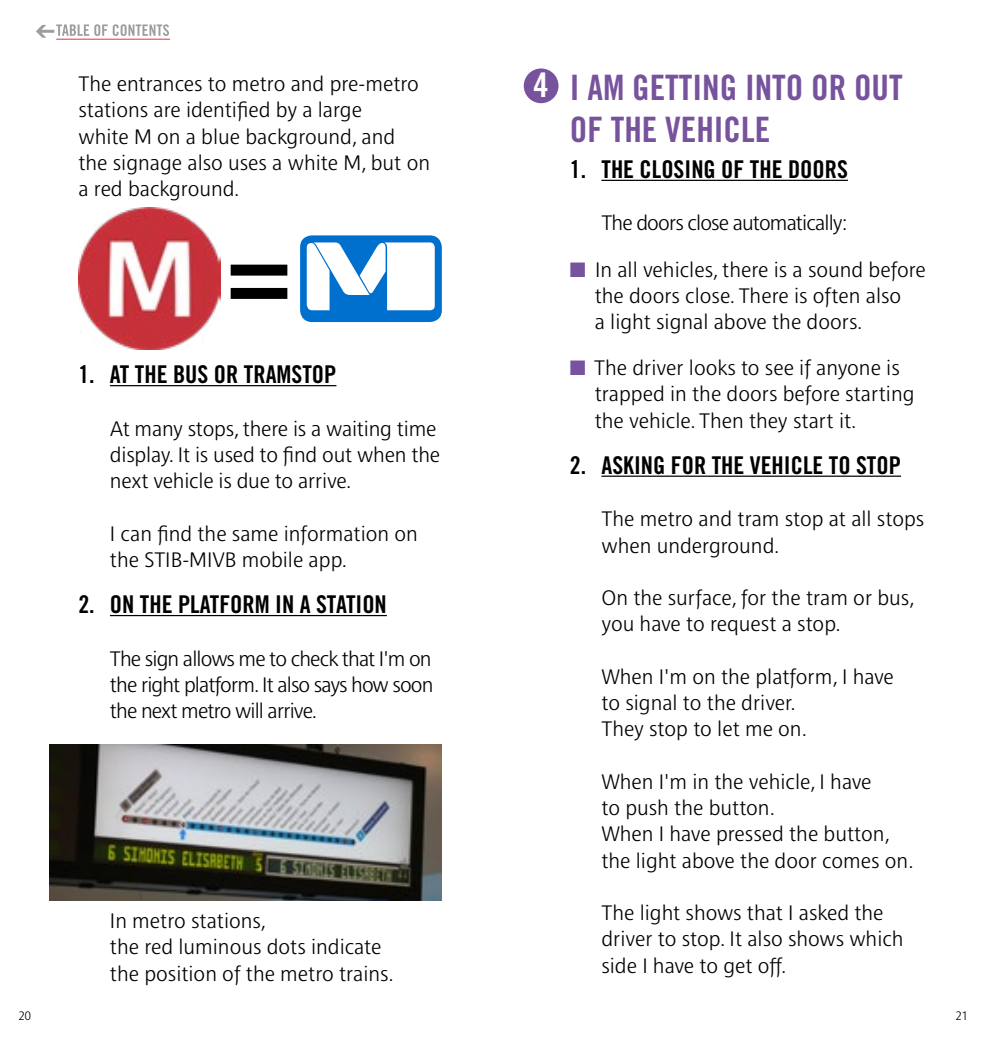
<style>
.page{position:relative;width:983px;height:1042px;background:#fff}
.page>*{position:absolute;margin:0;border:0;box-sizing:border-box;transform-origin:0 0}
.t1{font:112px "Trade Gothic LT Std Bd Cn 20";color:#000}
.t2{font:35px/42px "Trade Gothic LT Std Bd Cn 20";color:#77529d}
.t3{font:33.95px "Trade Gothic LT Std Bd Cn 20";color:#fff}
.t4{font:24.5px "Trade Gothic LT Std Bd Cn 20";color:#000}
.t5{font:300 21px/26.2px "Brusseline";color:#000}
.t6{font:300 21px "Brusseline";letter-spacing:-.04em;color:#000}
.t7{font:300 12.25px "Brusseline";color:#000}
.s1{color:#77529d}
</style>
<div class="page">
<hr style="left:601px;top:180px;width:246px;height:1px;background:#000">
<hr style="left:601px;top:475px;width:299px;height:2px;background:#000">
<div style="left:523px;top:68px;width:35px;height:35px;background:#77529d;border-radius:50%"></div>
<img style="left:79px;top:208px;width:141px;height:141px">
<div style="left:300px;top:235px;width:141px;height:87px;background:#0070ce;border-radius:12px"></div>
<svg style="left:307px;top:242px;width:128px;height:69px"></svg>
<hr style="left:110px;top:385px;width:226px;height:1px;background:#000">
<hr style="left:110px;top:615px;width:277px;height:1px;background:#000">
<img style="left:50px;top:744px;width:391px;height:156px">
<div style="left:30px;top:19px;width:149px;height:26px;border:2px solid #fff;border-radius:12px"></div>
<svg style="left:36px;top:24px;width:133px;height:14px"></svg>
<hr style="left:57px;top:39px;width:113px;height:1px;background:#e73439">
<p class="t5" style="left:78px;top:71px;width:342px">The entrances to metro and pre-metro</p>
<h3 class="t3" style="left:533px;top:65px;width:17px">4</h3>
<p class="t5" style="left:78px;top:97px;width:353px">stations are identified by a large<br>white M on a blue background, and<br>the signage also uses a white M, but on a red background.</p>
<h1 class="t1" style="left:225px;top:202px;width:69px">=</h1>
<p class="t4" style="left:78px;top:360px;width:259px">1. AT THE BUS OR TRAMSTOP</p>
<p class="t5" style="left:110px;top:416px;width:331px">At many stops, there is a waiting time display. It is used to find out when the next vehicle is due to arrive.</p>
<p class="t5" style="left:110px;top:521px;width:309px">I can find the same information on the STIB-MIVB mobile app.</p>
<p class="t4" style="left:78px;top:589px;width:310px">2. ON THE PLATFORM IN A STATION</p>
<p class="t5" style="left:110px;top:645px;width:325px;text-align:justify">The sign allows me to check that I'm on the right platform. It also says how soon the next metro will arrive.</p>
<p class="t5" style="left:110px;top:908px;width:285px">In metro stations,<br>the red luminous dots indicate the position of the metro trains.</p>
<h2 class="t2" style="left:569px;top:66px;width:334px">I AM GETTING INTO OR OUT<br>OF THE VEHICLE</h2>
<p class="t4" style="left:569px;top:154px;width:279px">1. THE CLOSING OF THE DOORS</p>
<p class="t6" style="left:601px;top:211px;width:247px">The doors close automatically:</p>
<p class="t5" style="left:594px;top:256px;width:332px;text-indent:-25px"><span class="s1">■</span> In all vehicles, there is a sound before the doors close. There is often also<br>a light signal above the doors.</p>
<p class="t5" style="left:594px;top:355px;width:321px;text-indent:-25px"><span class="s1">■</span> The driver looks to see if anyone is trapped in the doors before starting the vehicle. Then they start it.</p>
<p class="t4" style="left:569px;top:450px;width:332px">2. ASKING FOR THE VEHICLE TO STOP</p>
<p class="t5" style="left:601px;top:506px;width:324px">The metro and tram stop at all stops when underground.</p>
<p class="t5" style="left:601px;top:585px;width:314px">On the surface, for the tram or bus, you have to request a stop.</p>
<p class="t5" style="left:601px;top:664px;width:294px">When I'm on the platform, I have to signal to the driver.<br>They stop to let me on.</p>
<p class="t5" style="left:601px;top:769px;width:313px">When I'm in the vehicle, I have<br>to push the button.<br>When I have pressed the button, the light above the door comes on.</p>
<p class="t5" style="left:601px;top:900px;width:303px">The light shows that I asked the driver to stop. It also shows which side I have to get off.</p>
<p class="t7" style="left:19px;top:1008px;width:14px">20</p>
<p class="t7" style="left:955px;top:1008px;width:14px">21</p>
</div>
